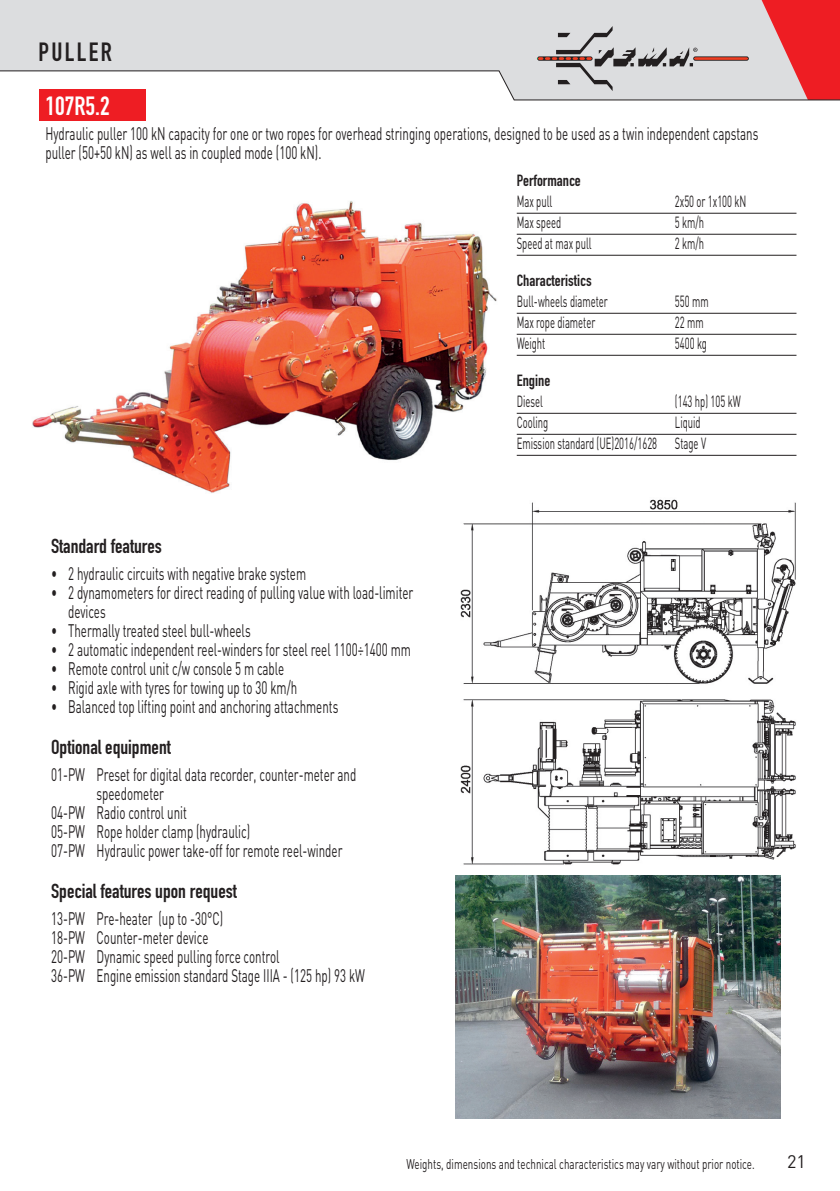
<style>
.page{position:relative;width:840px;height:1191px;background:#fff}
.page>*{position:absolute;margin:0;border:0;box-sizing:border-box;transform-origin:0 0}
.t1{font:26px "DIN Engschrift Std";color:#fff}
.t2{font:26px "DIN Engschrift Std";letter-spacing:.09em;color:#231f20}
.t3{font:20px "DIN Engschrift Std";color:#231f20}
.t4{font:18px/19px "DIN";color:#231f20;scale:.64 1}
.t5{font:18px "DIN";color:#231f20}
.t6{font:16px/21px "DIN";color:#231f20;scale:.59 1}
.t7{font:16px "DIN Engschrift Std";color:#231f20}
.t8{font:14px "DIN";color:#231f20;scale:.7 1}
</style>
<div class="page">
<svg style="left:0;top:0;width:537px;height:100px"></svg>
<img style="left:32px;top:201px;width:506px;height:292px">
<div style="left:40px;top:89px;width:106px;height:31px;background:#ee1d23"></div>
<hr style="left:516px;top:213px;width:280px;height:1px;background:#231f20">
<hr style="left:516px;top:234px;width:280px;height:1px;background:#231f20">
<hr style="left:516px;top:255px;width:280px;height:1px;background:#231f20">
<hr style="left:516px;top:313px;width:280px;height:1px;background:#231f20">
<hr style="left:516px;top:334px;width:280px;height:1px;background:#231f20">
<hr style="left:516px;top:355px;width:280px;height:1px;background:#231f20">
<hr style="left:516px;top:413px;width:280px;height:1px;background:#231f20">
<hr style="left:516px;top:434px;width:280px;height:1px;background:#231f20">
<hr style="left:516px;top:455px;width:280px;height:1px;background:#231f20">
<img style="left:455px;top:875px;width:325px;height:244px">
<img style="left:460px;top:499px;width:336px;height:366px">
<svg style="left:537px;top:0;width:303px;height:100px;background:#d4aeb0"></svg>
<h1 class="t2" style="left:39px;top:37px;width:75px">PULLER</h1>
<h1 class="t1" style="left:45px;top:91px;width:66px">107R5.2</h1>
<p class="t4" style="left:45px;top:123px;width:1114px">Hydraulic puller 100 kN capacity for one or two ropes for overhead stringing operations, designed to be used as a twin independent capstans puller (50+50 kN) as well as in coupled mode (100 kN).</p>
<p class="t7" style="left:516px;top:171px;width:66px">Performance</p>
<p class="t6" style="left:516px;top:191px;width:62px">Max pull</p>
<p class="t6" style="left:674px;top:191px;width:123px">2x50 or 1x100 kN</p>
<p class="t6" style="left:516px;top:212px;width:77px">Max speed</p>
<p class="t6" style="left:674px;top:212px;width:51px">5 km/h</p>
<p class="t6" style="left:516px;top:233px;width:128px">Speed at max pull</p>
<p class="t6" style="left:674px;top:233px;width:51px">2 km/h</p>
<p class="t7" style="left:516px;top:271px;width:76px">Characteristics</p>
<p class="t6" style="left:516px;top:291px;width:156px">Bull-wheels diameter</p>
<p class="t6" style="left:674px;top:291px;width:59px">550 mm</p>
<p class="t6" style="left:516px;top:312px;width:135px">Max rope diameter</p>
<p class="t6" style="left:674px;top:312px;width:50px">22 mm</p>
<p class="t6" style="left:516px;top:333px;width:50px">Weight</p>
<p class="t6" style="left:674px;top:333px;width:56px">5400 kg</p>
<p class="t7" style="left:516px;top:371px;width:35px">Engine</p>
<p class="t6" style="left:516px;top:391px;width:46px">Diesel</p>
<p class="t6" style="left:674px;top:391px;width:113px">(143 hp) 105 kW</p>
<p class="t6" style="left:516px;top:412px;width:55px">Cooling</p>
<p class="t6" style="left:516px;top:412px;width:322px;text-indent:158px">Liquid<br>Emission standard (UE)2016/1628 Stage V</p>
<p class="t3" style="left:51px;top:534px;width:112px">Standard features</p>
<p class="t4" style="left:51px;top:563px;width:400px">• 2 hydraulic circuits with negative brake system</p>
<p class="t4" style="left:68px;top:583px;width:540px;text-indent:-17px">• 2 dynamometers for direct reading of pulling value with load-limiter devices</p>
<p class="t4" style="left:51px;top:621px;width:313px">• Thermally treated steel bull-wheels</p>
<p class="t4" style="left:51px;top:640px;width:563px">• 2 automatic independent reel-winders for steel reel 1100÷1400 mm</p>
<p class="t4" style="left:51px;top:659px;width:365px">• Remote control unit c/w console 5 m cable</p>
<p class="t4" style="left:51px;top:678px;width:386px">• Rigid axle with tyres for towing up to 30 km/h</p>
<p class="t4" style="left:51px;top:697px;width:450px">• Balanced top lifting point and anchoring attachments</p>
<p class="t3" style="left:51px;top:735px;width:121px">Optional equipment</p>
<p class="t4" style="left:51px;top:764px;width:478px">01-PW Preset for digital data recorder, counter-meter and</p>
<p class="t4" style="left:96px;top:784px;width:107px">speedometer</p>
<p class="t4" style="left:51px;top:803px;width:214px">04-PW Radio control unit</p>
<p class="t4" style="left:51px;top:822px;width:312px">05-PW Rope holder clamp (hydraulic)</p>
<p class="t4" style="left:51px;top:841px;width:456px">07-PW Hydraulic power take-off for remote reel-winder</p>
<p class="t3" style="left:51px;top:879px;width:187px">Special features upon request</p>
<p class="t4" style="left:51px;top:908px;width:491px">13-PW Pre-heater (up to -30°C)<br>18-PW Counter-meter device<br>20-PW Dynamic speed pulling force control<br>36-PW Engine emission standard Stage IIIA - (125 hp) 93 kW</p>
<p class="t8" style="left:406px;top:1155px;width:498px">Weights, dimensions and technical characteristics may vary without prior notice.</p>
<p class="t5" style="left:786px;top:1150px;width:20px">21</p>
</div>
